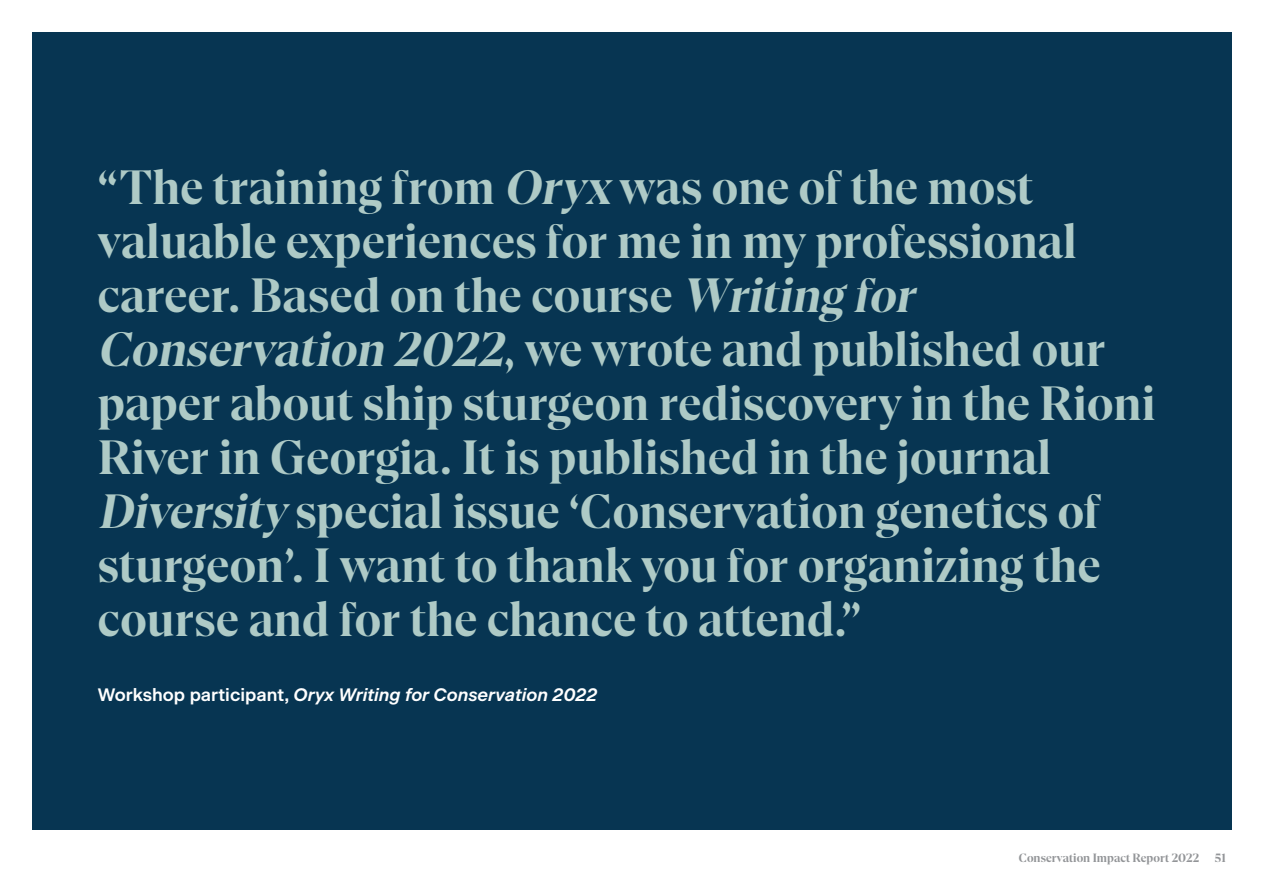
<style>
.page{position:relative;width:1263px;height:893px;background:#fff}
.page>*{position:absolute;margin:0;border:0;box-sizing:border-box;transform-origin:0 0}
.t1{font:700 48px/54px "At Gambit";color:#aecac6}
.t2{font:italic 600 18px "Beausite Classic";color:#fff}
.t3{font:700 12px "At Gambit";color:#939598}
.s1{font-style:italic}
.s2{font-style:normal}
</style>
<div class="page">
<div style="left:32px;top:32px;width:1199px;height:797px;background:#073552"></div>
<p class="t1" style="left:98px;top:160px;width:1059px">“The training from <span class="s1">Oryx</span> was one of the most valuable experiences for me in my professional career. Based on the course <span class="s1">Writing for Conservation 2022</span>, we wrote and published our paper about ship sturgeon rediscovery in the Rioni River in Georgia. It is published in the journal <span class="s1">Diversity</span> special issue ‘Conservation genetics of sturgeon’. I want to thank you for organizing the course and for the chance to attend.”</p>
<p class="t2" style="left:98px;top:681px;width:501px"><span class="s2">Workshop participant,</span> Oryx Writing for Conservation 2022</p>
<p class="t3" style="left:1019px;top:850px;width:182px">Conservation Impact Report 2022</p>
<p class="t3" style="left:1215px;top:850px;width:12px">51</p>
</div>
